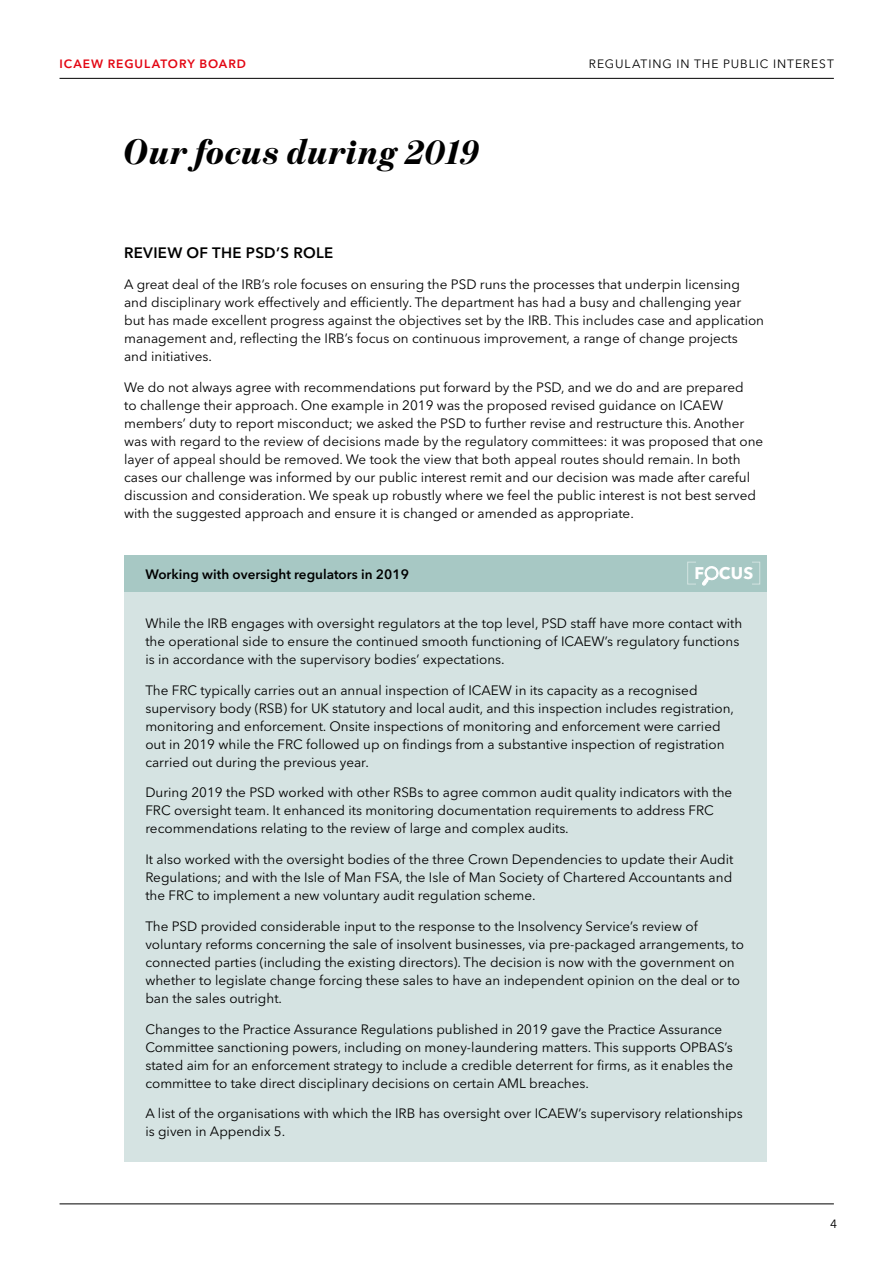
<style>
.page{position:relative;width:893px;height:1263px;background:#fff}
.page>*{position:absolute;margin:0;border:0;box-sizing:border-box;transform-origin:0 0}
.t1{font:italic 900 36px "Benton Mod Disp";letter-spacing:.02em;color:#000}
.t2{font:700 16.8px "Avenir Next LT Pro";color:#fff}
.t3{font:600 15px "Avenir Next LT Pro";letter-spacing:.02em;color:#000}
.t4{font:13.5px/18px "Avenir Next LT Pro";color:#000}
.t5{font:600 13.5px "Avenir Next LT Pro";color:#000}
.t6{font:12px "Avenir Next LT Pro";letter-spacing:.08em;color:#000}
.t7{font:600 12px "Avenir Next LT Pro";letter-spacing:.08em;color:#e30613}
.t8{font:12px "Avenir Next";color:#000}
</style>
<div class="page">
<hr style="left:60px;top:78px;width:774px;height:1px;background:#000">
<hr style="left:60px;top:1203px;width:774px;height:1px;background:#000">
<div style="left:124px;top:579px;width:643px;height:582px;background:#d5e3e2"></div>
<div style="left:124px;top:555px;width:643px;height:36px;background:#a7c8c4"></div>
<div style="left:687px;top:562px;width:23px;height:22px;border:1px solid #fff"></div>
<div style="left:696px;top:558px;width:17px;height:28px;background:#a7c8c4"></div>
<div style="left:737px;top:562px;width:23px;height:22px;border:1px solid #fff"></div>
<div style="left:735px;top:558px;width:17px;height:28px;background:#a7c8c4"></div>
<svg style="left:702px;top:566px;width:17px;height:20px"></svg>
<p class="t7" style="left:60px;top:57px;width:188px">ICAEW REGULATORY BOARD</p>
<p class="t6" style="left:589px;top:57px;width:246px">REGULATING IN THE PUBLIC INTEREST</p>
<h1 class="t1" style="left:124px;top:132px;width:357px">Our focus during 2019</h1>
<p class="t3" style="left:124px;top:244px;width:211px">REVIEW OF THE PSD’S ROLE</p>
<p class="t4" style="left:124px;top:275px;width:642px">A great deal of the IRB’s role focuses on ensuring the PSD runs the processes that underpin licensing and disciplinary work effectively and efficiently. The department has had a busy and challenging year but has made excellent progress against the objectives set by the IRB. This includes case and application management and, reflecting the IRB’s focus on continuous improvement, a range of change projects and initiatives.</p>
<p class="t4" style="left:124px;top:378px;width:641px">We do not always agree with recommendations put forward by the PSD, and we do and are prepared<br>to challenge their approach. One example in 2019 was the proposed revised guidance on ICAEW members’ duty to report misconduct; we asked the PSD to further revise and restructure this. Another was with regard to the review of decisions made by the regulatory committees: it was proposed that one layer of appeal should be removed. We took the view that both appeal routes should remain. In both cases our challenge was informed by our public interest remit and our decision was made after careful discussion and consideration. We speak up robustly where we feel the public interest is not best served with the suggested approach and ensure it is changed or amended as appropriate.</p>
<p class="t2" style="left:694px;top:563px;width:60px">F CUS</p>
<p class="t5" style="left:145px;top:566px;width:265px">Working with oversight regulators in 2019</p>
<p class="t4" style="left:145px;top:614px;width:599px">While the IRB engages with oversight regulators at the top level, PSD staff have more contact with the operational side to ensure the continued smooth functioning of ICAEW’s regulatory functions is in accordance with the supervisory bodies’ expectations.</p>
<p class="t4" style="left:145px;top:681px;width:590px">The FRC typically carries out an annual inspection of ICAEW in its capacity as a recognised supervisory body (RSB) for UK statutory and local audit, and this inspection includes registration, monitoring and enforcement. Onsite inspections of monitoring and enforcement were carried out in 2019 while the FRC followed up on findings from a substantive inspection of registration carried out during the previous year.</p>
<p class="t4" style="left:145px;top:783px;width:588px">During 2019 the PSD worked with other RSBs to agree common audit quality indicators with the<br>FRC oversight team. It enhanced its monitoring documentation requirements to address FRC recommendations relating to the review of large and complex audits.</p>
<p class="t4" style="left:145px;top:850px;width:590px;text-align:justify">It also worked with the oversight bodies of the three Crown Dependencies to update their Audit Regulations; and with the Isle of Man FSA, the Isle of Man Society of Chartered Accountants and the FRC to implement a new voluntary audit regulation scheme.</p>
<p class="t4" style="left:145px;top:917px;width:600px">The PSD provided considerable input to the response to the Insolvency Service’s review of voluntary reforms concerning the sale of insolvent businesses, via pre-packaged arrangements, to connected parties (including the existing directors). The decision is now with the government on whether to legislate change forcing these sales to have an independent opinion on the deal or to ban the sales outright.</p>
<p class="t4" style="left:145px;top:1020px;width:589px">Changes to the Practice Assurance Regulations published in 2019 gave the Practice Assurance Committee sanctioning powers, including on money-laundering matters. This supports OPBAS’s stated aim for an enforcement strategy to include a credible deterrent for firms, as it enables the committee to take direct disciplinary decisions on certain AML breaches.</p>
<p class="t4" style="left:145px;top:1104px;width:599px">A list of the organisations with which the IRB has oversight over ICAEW’s supervisory relationships is given in Appendix 5.</p>
<p class="t8" style="left:830px;top:1216px;width:8px">4</p>
</div>
